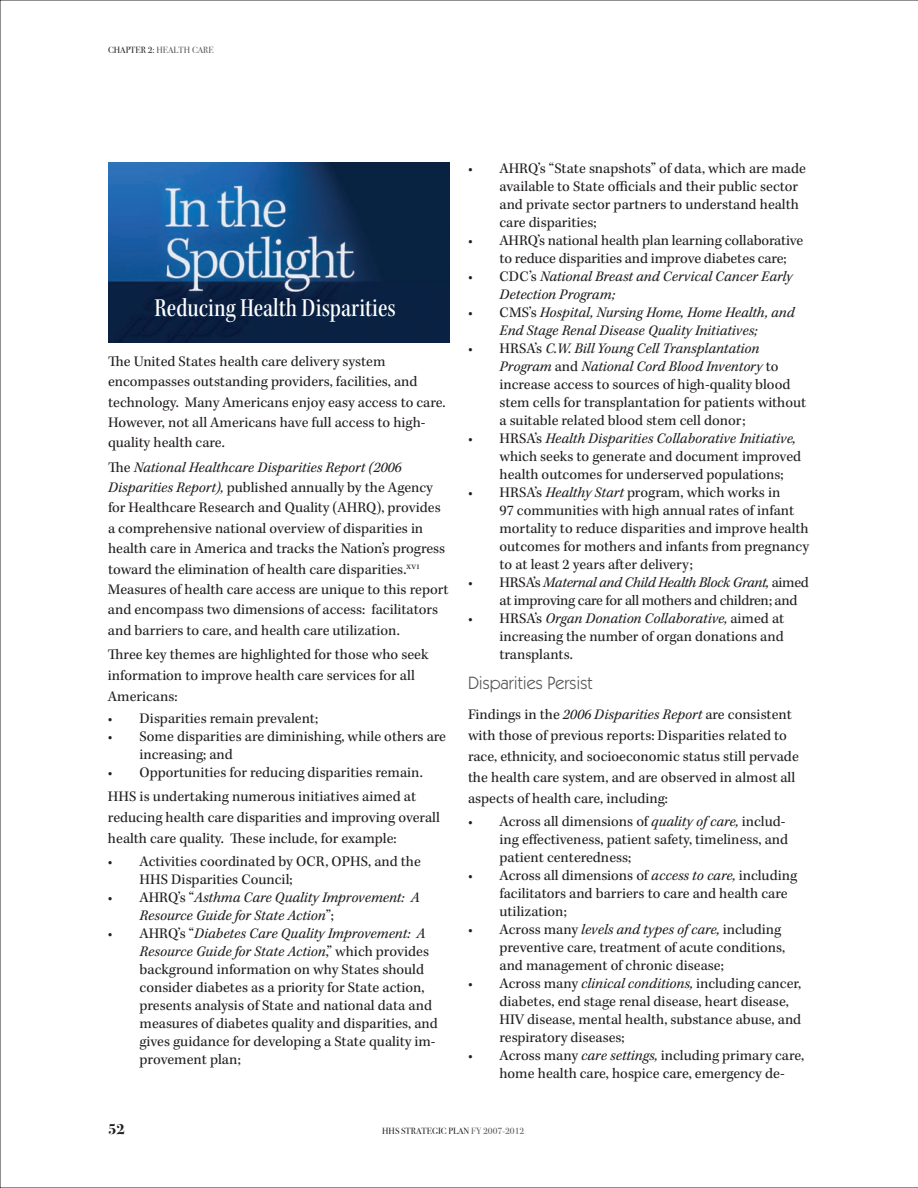
<style>
.page{position:relative;width:918px;height:1188px;background:#fff}
.page>*{position:absolute;margin:0;border:0;box-sizing:border-box;transform-origin:0 0}
.t1{font:27px "Kepler Std Medium Cn Subh";color:#fff}
.t2{font:18px "ITC Kabel Std";color:#57585a}
.t3{font:15px/18px "Kepler Std";color:#231f20}
.t4{font:italic 15px/18px "Kepler Std";color:#231f20}
.t5{font:15px/18px "Kepler Std";letter-spacing:-.02em;color:#231f20}
.t6{font:15px "Bodoni Svty Two ITCTT Bold";color:#231f20}
.t7{font:9px "Bodoni Svty Two ITCTT Book";color:#231f20}
.t8{font:9px "Bodoni Svty Two ITCTT Book";color:#57585a}
.s1{color:#231f20}
.s2{font-style:italic}
.s3{font-style:normal}
.s4{color:#57585a}
</style>
<div class="page">
<img style="left:108px;top:162px;width:342px;height:181px">
<p class="t7" style="left:108px;top:45px;width:29px">CHAPTER</p>
<p class="t8" style="left:148px;top:45px;width:68px"><span class="s1">2:</span> HEALTH CARE</p>
<h1 class="t1" style="left:154px;top:293px;width:243px">Reducing Health Disparities</h1>
<p class="t3" style="left:108px;top:352px;width:339px;line-height:20.2px">The United States health care delivery system encompasses outstanding providers, facilities, and technology. Many Americans enjoy easy access to care.<br>However, not all Americans have full access to high&shy;quality health care.</p>
<p class="t3" style="left:108px;top:458px;width:342px;line-height:20.4px">The <span class="s2">National Healthcare Disparities Report (2006<br>Disparities Report),</span> published annually by the Agency for Healthcare Research and Quality (AHRQ), provides a comprehensive national overview of disparities in health care in America and tracks the Nation’s progress toward the elimination of health care disparities.<sup>xvi </sup>Measures of health care access are unique to this report and encompass two dimensions of access: facilitators and barriers to care, and health care utilization.</p>
<p class="t3" style="left:108px;top:645px;width:322px;line-height:20.7px">Three key themes are highlighted for those who seek information to improve health care services for all<br>Americans:</p>
<p class="t3" style="left:108px;top:710px;width:212px">• Disparities remain prevalent;</p>
<p class="t3" style="left:139px;top:728px;width:308px;text-indent:-32px">• Some disparities are diminishing, while others are increasing; and</p>
<p class="t3" style="left:108px;top:761px;width:316px;line-height:24px">• Opportunities for reducing disparities remain.<br>HHS is undertaking numerous initiatives aimed at</p>
<p class="t3" style="left:108px;top:808px;width:333px;line-height:21px">reducing health care disparities and improving overall health care quality. These include, for example:</p>
<p class="t3" style="left:139px;top:853px;width:283px;text-indent:-32px">• Activities coordinated by OCR, OPHS, and the<br>HHS Disparities Council;</p>
<p class="t4" style="left:139px;top:888px;width:281px;text-indent:-32px"><span class="s3">• AHRQ’s “</span>Asthma Care Quality Improvement: A<br>Resource Guide for State Action<span class="s3">”;</span></p>
<p class="t3" style="left:139px;top:925px;width:300px;text-indent:-32px">• AHRQ’s “<span class="s2">Diabetes Care Quality Improvement: A Resource Guide for State Action</span>,” which provides background information on why States should consider diabetes as a priority for State action, presents analysis of State and national data and measures of diabetes quality and disparities, and gives guidance for developing a State quality im&shy;provement plan;</p>
<p class="t3" style="left:500px;top:159px;width:308px;text-indent:-32px">• AHRQ’s “State snapshots” of data, which are made available to State officials and their public sector and private sector partners to understand health care disparities;</p>
<p class="t3" style="left:500px;top:231px;width:305px;text-indent:-32px">• AHRQ’s national health plan learning collaborative to reduce disparities and improve diabetes care;</p>
<p class="t4" style="left:500px;top:267px;width:295px;text-indent:-32px"><span class="s3">• CDC’s</span> National Breast and Cervical Cancer Early<br>Detection Program;</p>
<p class="t4" style="left:468px;top:303px;width:328px;text-align:center"><span class="s3">• CMS’s</span> Hospital, Nursing Home, Home Health, and<br>End Stage Renal Disease Quality Initiatives;</p>
<p class="t3" style="left:500px;top:339px;width:308px;text-indent:-32px">• HRSA’s <span class="s2">C.W. Bill Young Cell Transplantation Program</span> and <span class="s2">National Cord Blood Inventory</span> to increase access to sources of high-quality blood stem cells for transplantation for patients without a suitable related blood stem cell donor;</p>
<p class="t3" style="left:500px;top:429px;width:303px;text-indent:-32px">• HRSA’s <span class="s2">Health Disparities Collaborative Initiative, </span>which seeks to generate and document improved health outcomes for underserved populations;</p>
<p class="t3" style="left:500px;top:483px;width:311px;text-indent:-32px">• HRSA’s <span class="s2">Healthy Start</span> program, which works in<br>97 communities with high annual rates of infant mortality to reduce disparities and improve health outcomes for mothers and infants from pregnancy to at least 2 years after delivery;</p>
<p class="t5" style="left:500px;top:573px;width:311px;text-indent:-32px">• HRSA’s <span class="s2">Maternal and Child Health Block Grant,</span> aimed at improving care for all mothers and children; and</p>
<p class="t3" style="left:500px;top:609px;width:286px;text-align:justify;text-indent:-32px">• HRSA’s <span class="s2">Organ Donation Collaborative,</span> aimed at increasing the number of organ donations and transplants.</p>
<p class="t2" style="left:468px;top:672px;width:126px">Disparities Persist</p>
<p class="t3" style="left:468px;top:705px;width:332px;line-height:21px">Findings in the <span class="s2">2006 Disparities Report</span> are consistent with those of previous reports: Disparities related to race, ethnicity, and socioeconomic status still pervade the health care system, and are observed in almost all aspects of health care, including:</p>
<p class="t3" style="left:500px;top:813px;width:290px;text-indent:-32px">• Across all dimensions of <span class="s2">quality of care,</span> includ&shy;ing effectiveness, patient safety, timeliness, and patient centeredness;</p>
<p class="t3" style="left:500px;top:867px;width:299px;text-indent:-32px">• Across all dimensions of <span class="s2">access to care,</span> including facilitators and barriers to care and health care utilization;</p>
<p class="t3" style="left:500px;top:921px;width:287px;text-indent:-32px">• Across many <span class="s2">levels and types of care,</span> including preventive care, treatment of acute conditions, and management of chronic disease;</p>
<p class="t3" style="left:500px;top:975px;width:303px;text-indent:-32px">• Across many <span class="s2">clinical conditions,</span> including cancer, diabetes, end stage renal disease, heart disease, HIV disease, mental health, substance abuse, and respiratory diseases;</p>
<p class="t3" style="left:500px;top:1047px;width:306px;text-indent:-32px">• Across many <span class="s2">care settings,</span> including primary care, home health care, hospice care, emergency de-</p>
<p class="t6" style="left:108px;top:1120px;width:18px">52</p>
<p class="t7" style="left:382px;top:1126px;width:144px">HHS STRATEGIC PLAN <span class="s4">FY 2007-2012</span></p>
</div>
